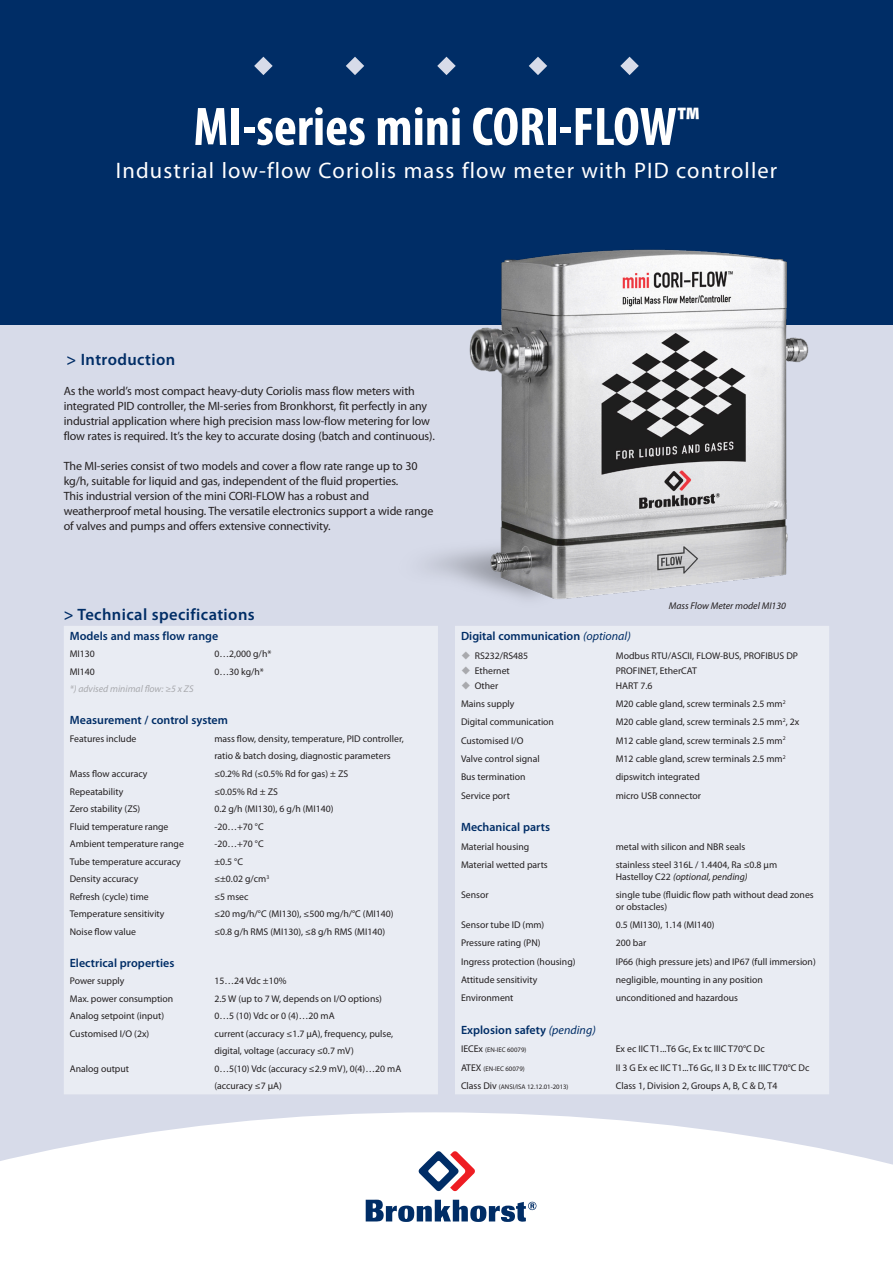
<style>
.page{position:relative;width:893px;height:1263px;background:#fff}
.page>*{position:absolute;margin:0;border:0;box-sizing:border-box;transform-origin:0 0}
.t1{font:700 condensed 54.75px "Myriad Pro";color:#fff}
.t2{font:22.5px "Myriad Pro";letter-spacing:.05em;color:#fff}
.Plat{font:600 16.5px "Myriad Pro";letter-spacing:.025em;color:#002d66}
.Alineakop{font:600 16.5px "Myriad Pro";letter-spacing:.025em;color:#002d66}
.Plat-2{font:12px/15px "Myriad Pro";letter-spacing:-.01em;color:#231f20}
.Plat-3{font:600 12px "Myriad Pro";color:#002d66}
.t3{font:9.75px/11.7px "Myriad Pro";color:#231f20}
.t4{font:italic 9.75px "Myriad Pro";color:#a8a9ad}
.t5{font:italic 9.75px "Myriad Pro";color:#231f20}
.t6{font:6.75px "Myriad Pro";color:#231f20}
.s1{font-weight:400;font-style:italic}
.s2{color:#a8a9ad}
.s3{font-style:italic}
.s4{font-size:9.75px}
</style>
<div class="page">
<div style="left:0;top:293px;width:893px;height:970px;background:#d7dbe9"></div>
<div style="left:0;top:0;width:893px;height:325px;background:#002d66"></div>
<svg style="left:0;top:1112px;width:893px;height:151px;background:#fafafc"></svg>
<svg style="left:418px;top:1151px;width:57px;height:40px;background:#b29eb0"></svg>
<svg style="left:366px;top:1200px;width:170px;height:22px;background:#7a91af"></svg>
<svg style="left:254px;top:57px;width:19px;height:18px"></svg>
<svg style="left:346px;top:57px;width:18px;height:18px"></svg>
<svg style="left:437px;top:57px;width:19px;height:18px"></svg>
<svg style="left:529px;top:57px;width:18px;height:18px"></svg>
<svg style="left:620px;top:57px;width:19px;height:18px"></svg>
<img style="left:427px;top:249px;width:382px;height:350px">
<div style="left:64px;top:626px;width:374px;height:468px;background:#e9ecf3"></div>
<div style="left:455px;top:626px;width:374px;height:468px;background:#e9ecf3"></div>
<p class="t1" style="left:194px;top:92px;width:507px">MI-series mini CORI-FLOW<sup>™</sup></p>
<p class="t2" style="left:116px;top:156px;width:663px">Industrial low-flow Coriolis mass flow meter with PID controller</p>
<p class="Alineakop" style="left:66px;top:349px;width:110px">&gt; Introduction</p>
<p class="Plat-2" style="left:64px;top:383px;width:373px">As the world’s most compact heavy-duty Coriolis mass flow meters with integrated PID controller, the MI-series from Bronkhorst, fit perfectly in any industrial application where high precision mass low-flow metering for low flow rates is required. It’s the key to accurate dosing (batch and continuous).</p>
<p class="Plat-2" style="left:64px;top:458px;width:355px">The MI-series consist of two models and cover a flow rate range up to 30 kg/h, suitable for liquid and gas, independent of the fluid properties.</p>
<p class="Plat-2" style="left:64px;top:488px;width:371px">This industrial version of the mini CORI-FLOW has a robust and weatherproof metal housing. The versatile electronics support a wide range of valves and pumps and offers extensive connectivity.</p>
<p class="Plat" style="left:64px;top:604px;width:192px">&gt; Technical specifications</p>
<p class="Plat-3" style="left:70px;top:628px;width:150px">Models and mass flow range</p>
<p class="t3" style="left:70px;top:648px;width:27px">MI130</p>
<p class="t3" style="left:214px;top:648px;width:59px">0…2,000 g/h*</p>
<p class="t3" style="left:70px;top:666px;width:27px">MI140</p>
<p class="t3" style="left:214px;top:666px;width:51px">0…30 kg/h*</p>
<p class="t4" style="left:70px;top:683px;width:125px">*) advised minimal flow: ≥5 x ZS</p>
<p class="Plat-3" style="left:70px;top:713px;width:160px">Measurement / control system</p>
<p class="t3" style="left:70px;top:733px;width:68px">Features include</p>
<p class="t3" style="left:214px;top:733px;width:191px">mass flow, density, temperature, PID controller,</p>
<p class="t3" style="left:214px;top:750px;width:178px">ratio &amp; batch dosing, diagnostic parameters</p>
<p class="t3" style="left:70px;top:768px;width:79px">Mass flow accuracy</p>
<p class="t3" style="left:214px;top:768px;width:135px">≤0.2% Rd (≤0.5% Rd for gas) ± ZS</p>
<p class="t3" style="left:70px;top:785px;width:55px">Repeatability</p>
<p class="t3" style="left:214px;top:785px;width:65px">≤0.05% Rd ± ZS</p>
<p class="t3" style="left:70px;top:803px;width:72px">Zero stability (ZS)</p>
<p class="t3" style="left:214px;top:803px;width:121px">0.2 g/h (MI130), 6 g/h (MI140)</p>
<p class="t3" style="left:70px;top:820px;width:100px">Fluid temperature range</p>
<p class="t3" style="left:214px;top:820px;width:51px">-20…+70 °C</p>
<p class="t3" style="left:70px;top:838px;width:116px">Ambient temperature range</p>
<p class="t3" style="left:214px;top:838px;width:51px">-20…+70 °C</p>
<p class="t3" style="left:70px;top:855px;width:113px">Tube temperature accuracy</p>
<p class="t3" style="left:214px;top:855px;width:30px">±0.5 °C</p>
<p class="t3" style="left:70px;top:873px;width:70px">Density accuracy</p>
<p class="t3" style="left:214px;top:873px;width:56px">≤±0.02 g/cm<sup>3</sup></p>
<p class="t3" style="left:70px;top:890px;width:81px">Refresh (cycle) time</p>
<p class="t3" style="left:214px;top:890px;width:36px">≤5 msec</p>
<p class="t3" style="left:70px;top:908px;width:96px">Temperature sensitivity</p>
<p class="t3" style="left:214px;top:908px;width:181px">≤20 mg/h/°C (MI130), ≤500 mg/h/°C (MI140)</p>
<p class="t3" style="left:70px;top:925px;width:68px">Noise flow value</p>
<p class="t3" style="left:214px;top:925px;width:172px">≤0.8 g/h RMS (MI130), ≤8 g/h RMS (MI140)</p>
<p class="Plat-3" style="left:70px;top:955px;width:106px">Electrical properties</p>
<p class="t3" style="left:70px;top:975px;width:56px">Power supply</p>
<p class="t3" style="left:214px;top:975px;width:74px">15…24 Vdc ±10%</p>
<p class="t3" style="left:70px;top:992px;width:105px">Max. power consumption</p>
<p class="t3" style="left:214px;top:992px;width:169px">2.5 W (up to 7 W, depends on I/O options)</p>
<p class="t3" style="left:70px;top:1010px;width:96px">Analog setpoint (input)</p>
<p class="t3" style="left:214px;top:1010px;width:122px">0…5 (10) Vdc or 0 (4)…20 mA</p>
<p class="t3" style="left:70px;top:1027px;width:81px">Customised I/O (2x)</p>
<p class="t3" style="left:214px;top:1027px;width:180px">current (accuracy ≤1.7 µA), frequency, pulse,</p>
<p class="t3" style="left:214px;top:1045px;width:141px">digital, voltage (accuracy ≤0.7 mV)</p>
<p class="t3" style="left:70px;top:1062px;width:61px">Analog output</p>
<p class="t3" style="left:214px;top:1062px;width:188px">0…5(10) Vdc (accuracy ≤2.9 mV), 0(4)…20 mA</p>
<p class="t3" style="left:214px;top:1080px;width:69px">(accuracy ≤7 µA)</p>
<p class="t5" style="left:669px;top:599px;width:119px">Mass Flow Meter model MI130</p>
<p class="Plat-3" style="left:461px;top:629px;width:171px">Digital communication <span class="s1">(optional)</span></p>
<p class="t3" style="left:461px;top:649px;width:69px"><span class="s2">◆</span> RS232/RS485</p>
<p class="t3" style="left:461px;top:664px;width:50px"><span class="s2">◆</span> Ethernet</p>
<p class="t3" style="left:461px;top:679px;width:39px"><span class="s2">◆</span> Other</p>
<p class="t3" style="left:616px;top:649px;width:184px">Modbus RTU/ASCII, FLOW-BUS, PROFIBUS DP</p>
<p class="t3" style="left:616px;top:664px;width:83px">PROFINET, EtherCAT</p>
<p class="t3" style="left:616px;top:679px;width:38px">HART 7.6</p>
<p class="t3" style="left:461px;top:698px;width:55px">Mains supply</p>
<p class="t3" style="left:616px;top:698px;width:171px">M20 cable gland, screw terminals 2.5 mm<sup>2</sup></p>
<p class="t3" style="left:461px;top:716px;width:95px">Digital communication</p>
<p class="t3" style="left:616px;top:716px;width:185px">M20 cable gland, screw terminals 2.5 mm<sup>2</sup>, 2x</p>
<p class="t3" style="left:461px;top:734px;width:64px">Customised I/O</p>
<p class="t3" style="left:616px;top:734px;width:171px">M12 cable gland, screw terminals 2.5 mm<sup>2</sup></p>
<p class="t3" style="left:461px;top:753px;width:80px">Valve control signal</p>
<p class="t3" style="left:616px;top:753px;width:171px">M12 cable gland, screw terminals 2.5 mm<sup>2</sup></p>
<p class="t3" style="left:461px;top:771px;width:66px">Bus termination</p>
<p class="t3" style="left:616px;top:771px;width:86px">dipswitch integrated</p>
<p class="t3" style="left:461px;top:789px;width:50px">Service port</p>
<p class="t3" style="left:616px;top:789px;width:87px">micro USB connector</p>
<p class="Plat-3" style="left:461px;top:820px;width:91px">Mechanical parts</p>
<p class="t3" style="left:461px;top:840px;width:70px">Material housing</p>
<p class="t3" style="left:616px;top:840px;width:131px">metal with silicon and NBR seals</p>
<p class="t3" style="left:461px;top:859px;width:88px">Material wetted parts</p>
<p class="t3" style="left:616px;top:859px;width:163px">stainless steel 316L / 1.4404, Ra ≤0.8 µm<br>Hastelloy C22 <span class="s3">(optional, pending)</span></p>
<p class="t3" style="left:461px;top:889px;width:29px">Sensor</p>
<p class="t3" style="left:616px;top:889px;width:200px">single tube (fluidic flow path without dead zones or obstacles)</p>
<p class="t3" style="left:461px;top:919px;width:85px">Sensor tube ID (mm)</p>
<p class="t3" style="left:616px;top:919px;width:100px">0.5 (MI130), 1.14 (MI140)</p>
<p class="t3" style="left:461px;top:937px;width:81px">Pressure rating (PN)</p>
<p class="t3" style="left:616px;top:937px;width:32px">200 bar</p>
<p class="t3" style="left:461px;top:955px;width:116px">Ingress protection (housing)</p>
<p class="t3" style="left:616px;top:955px;width:202px">IP66 (high pressure jets) and IP67 (full immersion)</p>
<p class="t3" style="left:461px;top:974px;width:78px">Attitude sensitivity</p>
<p class="t3" style="left:616px;top:974px;width:149px">negligible, mounting in any position</p>
<p class="t3" style="left:461px;top:992px;width:54px">Environment</p>
<p class="t3" style="left:616px;top:992px;width:124px">unconditioned and hazardous</p>
<p class="Plat-3" style="left:461px;top:1022px;width:136px">Explosion safety <span class="s1">(pending)</span></p>
<p class="t6" style="left:461px;top:1046px;width:67px"><span class="s4">IECEx</span> (EN-IEC 60079)</p>
<p class="t3" style="left:616px;top:1043px;width:151px">Ex ec IIC T1...T6 Gc, Ex tc IIIC T70°C Dc</p>
<p class="t6" style="left:461px;top:1064px;width:65px"><span class="s4">ATEX</span> (EN-IEC 60079)</p>
<p class="t3" style="left:616px;top:1061px;width:195px">II 3 G Ex ec IIC T1...T6 Gc, II 3 D Ex tc IIIC T70°C Dc</p>
<p class="t6" style="left:461px;top:1082px;width:109px"><span class="s4">Class Div</span> (ANSI/ISA 12.12.01-2013)</p>
<p class="t3" style="left:616px;top:1079px;width:163px">Class 1, Division 2, Groups A, B, C &amp; D, T4</p>
</div>
